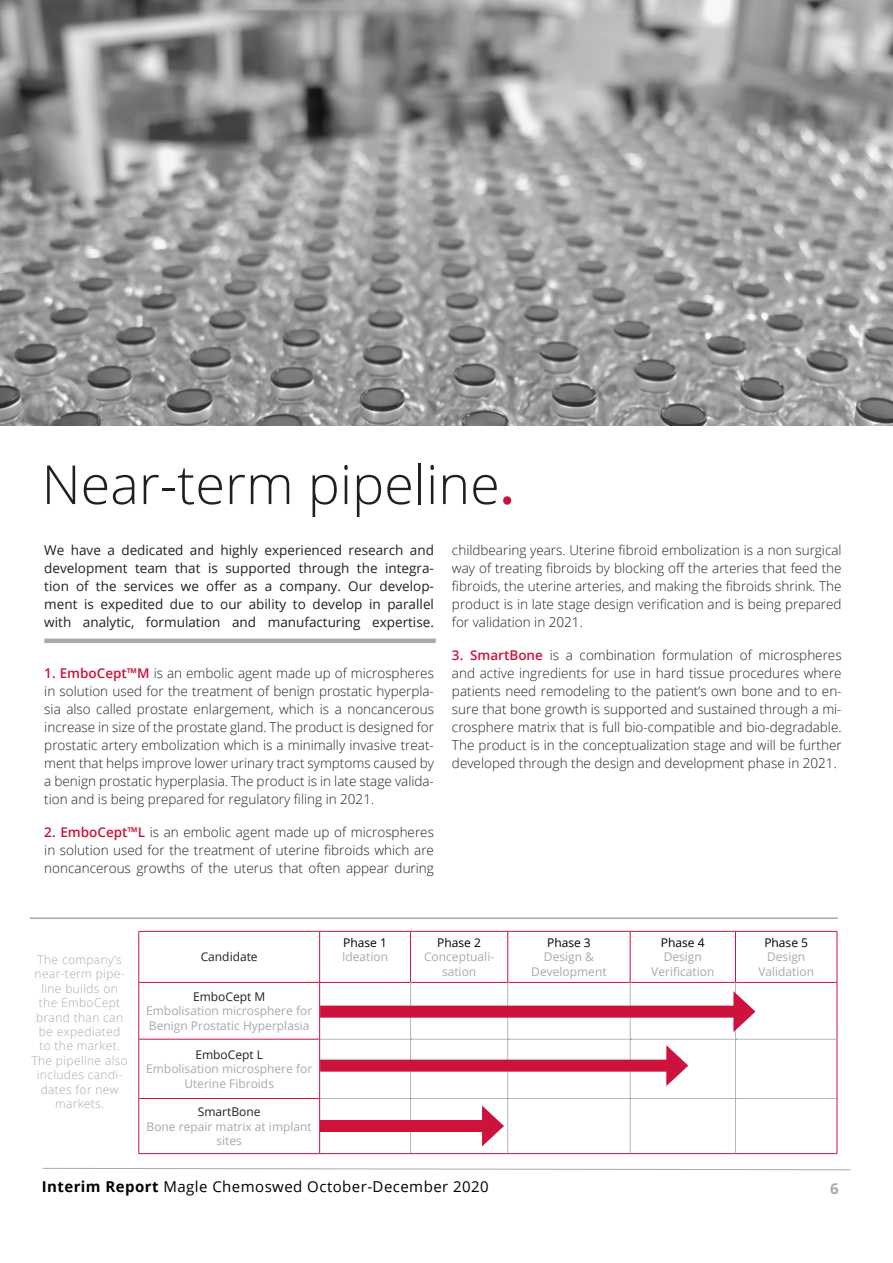
<style>
.page{position:relative;width:893px;height:1263px;background:#fff}
.page>*{position:absolute;margin:0;border:0;box-sizing:border-box;transform-origin:0 0}
.t1{font:300 54px "Open Sans";color:#231f20}
.t2{font:15px "Open Sans";letter-spacing:.03em;color:#000}
.Cover_-_fact_sheet{font:700 15px "Open Sans";color:#a8a9ad}
.Body{font:300 13.5px/18px "Open Sans";color:#231f20;text-align:justify}
.Body-2{font:13.5px/18px "Open Sans";color:#231f20;text-align:justify}
.t3{font:12px/14.4px "Open Sans";color:#a8a9ad;text-align:center}
.Cover_-_fact_sheet-2{font:300 12px/14.4px "Open Sans";letter-spacing:.03em;color:#a8a9ad;text-align:center}
.t4{font:12px "Open Sans";color:#231f20}
.t5{font:12px "Open Sans";color:#000}
.s1{font-family:"Source Sans Pro";font-weight:600;color:#cd123d}
.s2{font-weight:600;color:#cd123d}
.s3{font-weight:700}
</style>
<div class="page">
<svg style="left:42px;top:1167px;width:809px;height:3px"></svg>
<img style="left:0;top:0;width:893px;height:426px">
<hr style="left:139px;top:931px;width:181px;height:1px;background:#cd123d">
<hr style="left:139px;top:931px;width:1px;height:51px;background:#cd123d">
<hr style="left:320px;top:931px;width:91px;height:1px;background:#cd123d">
<hr style="left:319px;top:931px;width:1px;height:51px;background:#cd123d">
<hr style="left:411px;top:931px;width:97px;height:1px;background:#cd123d">
<hr style="left:410px;top:931px;width:1px;height:51px;background:#cd123d">
<hr style="left:508px;top:931px;width:122px;height:1px;background:#cd123d">
<hr style="left:507px;top:931px;width:1px;height:51px;background:#cd123d">
<hr style="left:630px;top:931px;width:105px;height:1px;background:#cd123d">
<hr style="left:630px;top:931px;width:1px;height:51px;background:#cd123d">
<hr style="left:735px;top:931px;width:102px;height:1px;background:#cd123d">
<hr style="left:735px;top:931px;width:1px;height:51px;background:#cd123d">
<hr style="left:837px;top:931px;width:1px;height:51px;background:#cd123d">
<hr style="left:139px;top:982px;width:181px;height:1px;background:#cd123d">
<hr style="left:139px;top:982px;width:1px;height:57px;background:#cd123d">
<hr style="left:139px;top:1039px;width:181px;height:1px;background:#cd123d">
<hr style="left:139px;top:1039px;width:1px;height:59px;background:#cd123d">
<hr style="left:139px;top:1098px;width:181px;height:1px;background:#cd123d">
<hr style="left:139px;top:1099px;width:1px;height:54px;background:#cd123d">
<hr style="left:139px;top:1153px;width:181px;height:1px;background:#cd123d">
<hr style="left:319px;top:982px;width:1px;height:57px;background:#cd123d">
<hr style="left:319px;top:1039px;width:1px;height:59px;background:#cd123d">
<hr style="left:319px;top:1099px;width:1px;height:54px;background:#cd123d">
<svg style="left:320px;top:982px;width:518px;height:172px"></svg>
<div style="left:44px;top:638px;width:392px;height:5px;background:#a8a9ad"></div>
<hr style="left:30px;top:917px;width:808px;height:2px;background:#a8a9ad">
<p class="t1" style="left:42px;top:447px;width:474px">Near-term pipeline<span class="s1">.</span></p>
<p class="Body-2" style="left:44px;top:540px;width:391px">We have a dedicated and highly experienced research and development team that is supported through the integra&shy;tion of the services we offer as a company. Our develop&shy;ment is expedited due to our ability to develop in parallel with analytic, formulation and manufacturing expertise.</p>
<p class="Body" style="left:44px;top:664px;width:391px"><span class="s2">1. EmboCept™M</span> is an embolic agent made up of microspheres in solution used for the treatment of benign prostatic hyperpla&shy;sia also called prostate enlargement, which is a noncancerous increase in size of the prostate gland. The product is designed for prostatic artery embolization which is a minimally invasive treat&shy;ment that helps improve lower urinary tract symptoms caused by a benign prostatic hyperplasia. The product is in late stage valida&shy;tion and is being prepared for regulatory filing in 2021.</p>
<p class="Body" style="left:44px;top:823px;width:391px"><span class="s2">2. EmboCept™L</span> is an embolic agent made up of microspheres in solution used for the treatment of uterine fibroids which are noncancerous growths of the uterus that often appear during</p>
<p class="Body" style="left:452px;top:540px;width:391px">childbearing years. Uterine fibroid embolization is a non surgical way of treating fibroids by blocking off the arteries that feed the fibroids, the uterine arteries, and making the fibroids shrink. The product is in late stage design verification and is being prepared for validation in 2021.</p>
<p class="Body" style="left:452px;top:646px;width:391px"><span class="s2">3. SmartBone</span> is a combination formulation of microspheres and active ingredients for use in hard tissue procedures where patients need remodeling to the patient’s own bone and to en&shy;sure that bone growth is supported and sustained through a mi&shy;crosphere matrix that is full bio-compatible and bio-degradable.<br>The product is in the conceptualization stage and will be further developed through the design and development phase in 2021.</p>
<p class="Cover_-_fact_sheet-2" style="left:31px;top:952px;width:98px">The company’s near-term pipe&shy;line builds on the EmboCept brand than can be expediated<br>to the market.<br>The pipeline also includes candi&shy;dates for new markets.</p>
<p class="t4" style="left:201px;top:949px;width:58px">Candidate</p>
<p class="t4" style="left:193px;top:988px;width:74px">EmboCept M</p>
<p class="t3" style="left:146px;top:1003px;width:168px;text-align:left">Embolisation microsphere for<br>Benign Prostatic Hyperplasia</p>
<p class="t4" style="left:195px;top:1046px;width:69px">EmboCept L</p>
<p class="t3" style="left:146px;top:1061px;width:168px">Embolisation microsphere for<br>Uterine Fibroids</p>
<p class="t4" style="left:198px;top:1104px;width:64px">SmartBone</p>
<p class="t3" style="left:147px;top:1119px;width:167px">Bone repair matrix at implant sites</p>
<p class="t5" style="left:343px;top:934px;width:45px">Phase 1</p>
<p class="t3" style="left:342px;top:949px;width:47px">Ideation</p>
<p class="t5" style="left:437px;top:934px;width:45px">Phase 2</p>
<p class="t3" style="left:424px;top:949px;width:72px">Conceptuali&shy;sation</p>
<p class="t5" style="left:547px;top:934px;width:45px">Phase 3</p>
<p class="t3" style="left:544px;top:949px;width:52px">Design &amp;</p>
<p class="t3" style="left:531px;top:964px;width:77px">Development</p>
<p class="t5" style="left:661px;top:934px;width:45px">Phase 4</p>
<p class="t3" style="left:664px;top:949px;width:40px">Design</p>
<p class="t3" style="left:651px;top:964px;width:65px">Verification</p>
<p class="t5" style="left:764px;top:934px;width:45px">Phase 5</p>
<p class="t3" style="left:767px;top:949px;width:40px">Design</p>
<p class="t3" style="left:758px;top:964px;width:57px">Validation</p>
<p class="t2" style="left:42px;top:1176px;width:449px"><span class="s3">Interim Report</span> Magle Chemoswed October-December 2020</p>
<p class="Cover_-_fact_sheet" style="left:830px;top:1178px;width:10px">6</p>
</div>
